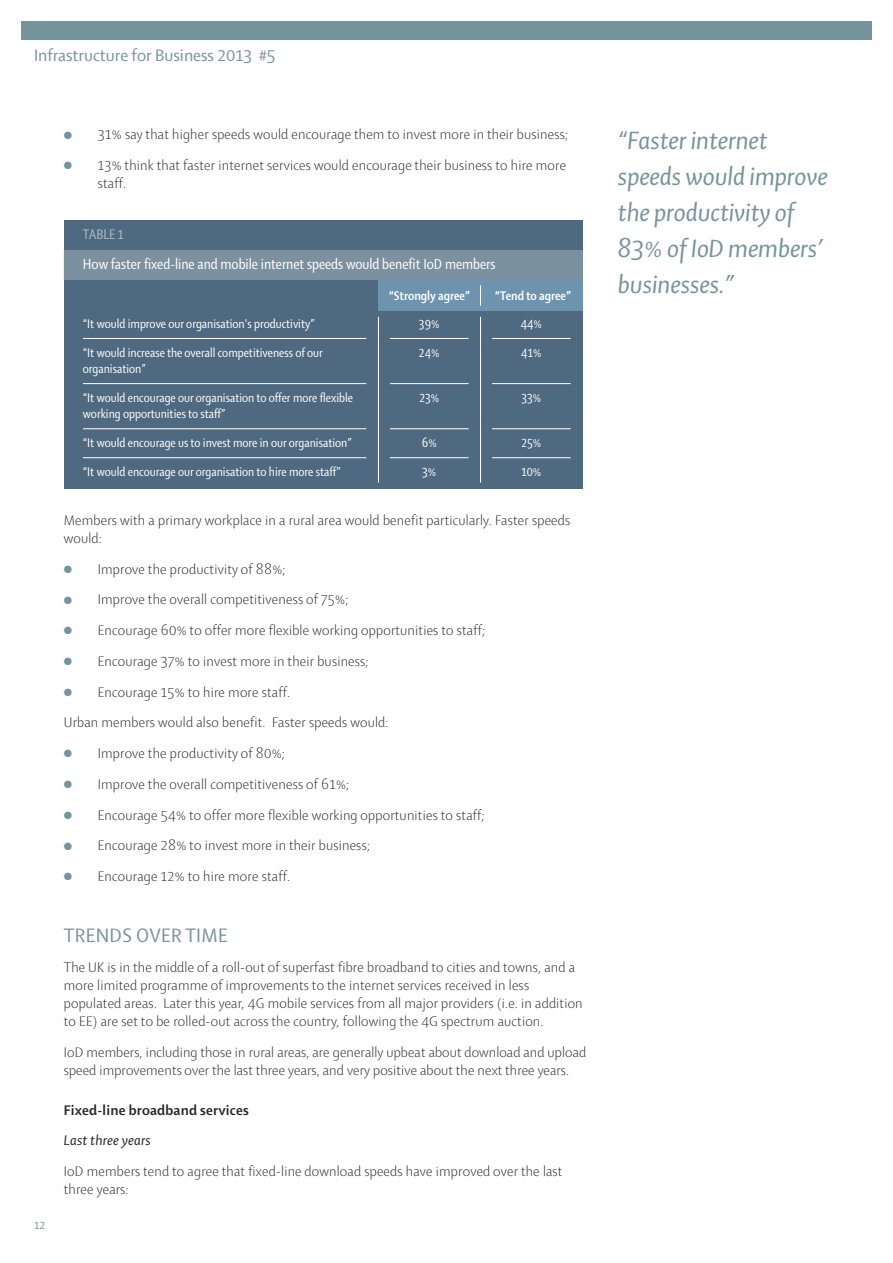
<style>
.page{position:relative;width:893px;height:1263px;background:#fff}
.page>*{position:absolute;margin:0;border:0;box-sizing:border-box;transform-origin:0 0}
.t1{font:italic 27px/36px "Shaker 2";color:#76949c}
.t2{font:21px "Shaker 2";letter-spacing:.015em;color:#76949c}
.t3{font:18px "Shaker 2";color:#76949c}
.t4{font:condensed 15.75px "Shaker 2";color:#fff}
.t5{font:300 15px/18px "Shaker 2";letter-spacing:.015em;color:#272627}
.t6{font:700 15px "Shaker 2";letter-spacing:.015em;color:#272627}
.t7{font:italic 15px "Shaker 2";letter-spacing:.015em;color:#272627}
.t8{font:condensed 15px "Shaker 2";letter-spacing:-.005em;color:#adbfc4}
.t9{font:condensed 13.5px/29px "Shaker 2";color:#fff}
.t10{font:700 condensed 13.5px "Shaker 2";color:#fff}
.t11{font:12px "Shaker 2";color:#76949c}
.s1{color:#76949c}
</style>
<div class="page">
<div style="left:21px;top:21px;width:851px;height:19px;background:#76949c"></div>
<div style="left:64px;top:220px;width:519px;height:269px;background:#4f6980"></div>
<div style="left:64px;top:250px;width:519px;height:30px;background:#7c91a0"></div>
<div style="left:378px;top:280px;width:205px;height:31px;background:#6d93af"></div>
<hr style="left:83px;top:338px;width:283px;height:1px;background:#fff">
<hr style="left:83px;top:383px;width:283px;height:1px;background:#fff">
<hr style="left:83px;top:428px;width:283px;height:1px;background:#fff">
<hr style="left:83px;top:457px;width:283px;height:1px;background:#fff">
<hr style="left:390px;top:338px;width:79px;height:1px;background:#fff">
<hr style="left:390px;top:383px;width:79px;height:1px;background:#fff">
<hr style="left:390px;top:428px;width:79px;height:1px;background:#fff">
<hr style="left:390px;top:457px;width:79px;height:1px;background:#fff">
<hr style="left:492px;top:338px;width:79px;height:1px;background:#fff">
<hr style="left:492px;top:383px;width:79px;height:1px;background:#fff">
<hr style="left:492px;top:428px;width:79px;height:1px;background:#fff">
<hr style="left:492px;top:457px;width:79px;height:1px;background:#fff">
<hr style="left:378px;top:317px;width:1px;height:166px;background:#fff">
<hr style="left:480px;top:317px;width:1px;height:166px;background:#fff">
<svg style="left:480px;top:285px;width:1px;height:21px"></svg>
<p class="t3" style="left:34px;top:49px;width:243px">Infrastructure for Business 2013 #5</p>
<p class="t5" style="left:64px;top:127px;width:506px"><span class="s1">●</span> 31% say that higher speeds would encourage them to invest more in their business;</p>
<p class="t5" style="left:98px;top:158px;width:470px;text-indent:-34px"><span class="s1">●</span> 13% think that faster internet services would encourage their business to hire more staff.</p>
<p class="t8" style="left:83px;top:230px;width:42px">TABLE 1</p>
<p class="t4" style="left:83px;top:259px;width:414px">How faster fixed-line and mobile internet speeds would benefit IoD members</p>
<p class="t10" style="left:389px;top:291px;width:83px">“Strongly agree”</p>
<p class="t10" style="left:495px;top:291px;width:78px">“Tend to agree”</p>
<p class="t9" style="left:83px;top:310px;width:241px">“It would improve our organisation's productivity” “It would increasethe overall competitiveness of our</p>
<p class="t9" style="left:83px;top:356px;width:271px">organisation”<br>“It would encourage our organisation to offer more flexible</p>
<p class="t9" style="left:83px;top:401px;width:270px">working opportunitiesto staff”<br>“It would encourage usto invest more in our organisation” “It would encourage our organisation to hire more staff”</p>
<p class="t9" style="left:419px;top:310px;width:22px">39%<br>24%</p>
<p class="t9" style="left:419px;top:385px;width:21px">23%</p>
<p class="t9" style="left:422px;top:430px;width:16px">6%<br>3%</p>
<p class="t9" style="left:521px;top:310px;width:23px">44%<br>41%</p>
<p class="t9" style="left:521px;top:385px;width:21px">33%</p>
<p class="t9" style="left:521px;top:430px;width:21px">25%<br>10%</p>
<p class="t5" style="left:64px;top:513px;width:508px">Members with a primary workplace in a rural area would benefit particularly. Faster speeds would:</p>
<p class="t5" style="left:64px;top:561px;width:223px"><span class="s1">●</span> Improve the productivity of 88%;</p>
<p class="t5" style="left:64px;top:592px;width:286px"><span class="s1">●</span> Improve the overall competitiveness of 75%;</p>
<p class="t5" style="left:64px;top:623px;width:423px"><span class="s1">●</span> Encourage 60% to offer more flexible working opportunities to staff;</p>
<p class="t5" style="left:64px;top:654px;width:306px"><span class="s1">●</span> Encourage 37% to invest more in their business;</p>
<p class="t5" style="left:64px;top:678px;width:326px;line-height:30.8px"><span class="s1">●</span> Encourage 15% to hire more staff.<br>Urban members would also benefit. Faster speeds would:</p>
<p class="t5" style="left:64px;top:746px;width:223px"><span class="s1">●</span> Improve the productivity of 80%;</p>
<p class="t5" style="left:64px;top:777px;width:287px"><span class="s1">●</span> Improve the overall competitiveness of 61%;</p>
<p class="t5" style="left:64px;top:807px;width:422px"><span class="s1">●</span> Encourage 54% to offer more flexible working opportunities to staff;</p>
<p class="t5" style="left:64px;top:838px;width:308px"><span class="s1">●</span> Encourage 28% to invest more in their business;</p>
<p class="t5" style="left:64px;top:869px;width:228px"><span class="s1">●</span> Encourage 12% to hire more staff.</p>
<p class="t11" style="left:34px;top:1221px;width:13px">12</p>
<h2 class="t2" style="left:64px;top:928px;width:165px">TRENDS OVER TIME</h2>
<p class="t5" style="left:64px;top:960px;width:520px">The UK is in the middle of a roll-out of superfast fibre broadband to cities and towns, and a more limited programme of improvements to the internet services received in less populated areas. Later this year, 4G mobile services from all major providers (i.e. in addition to EE) are set to be rolled-out across the country, following the 4G spectrum auction.</p>
<p class="t5" style="left:64px;top:1045px;width:524px">IoD members, including those in rural areas, are generally upbeat about download and upload speed improvements over the last three years, and very positive about the next three years.</p>
<p class="t6" style="left:64px;top:1105px;width:187px">Fixed-line broadband services</p>
<p class="t7" style="left:64px;top:1136px;width:89px">Last three years</p>
<p class="t5" style="left:64px;top:1164px;width:500px">IoD members tend to agree that fixed-line download speeds have improved over the last three years:</p>
<h1 class="t1" style="left:618px;top:125px;width:211px">“Faster internet speeds would improve the productivity of<br>83% of IoD members’ businesses.”</h1>
</div>
